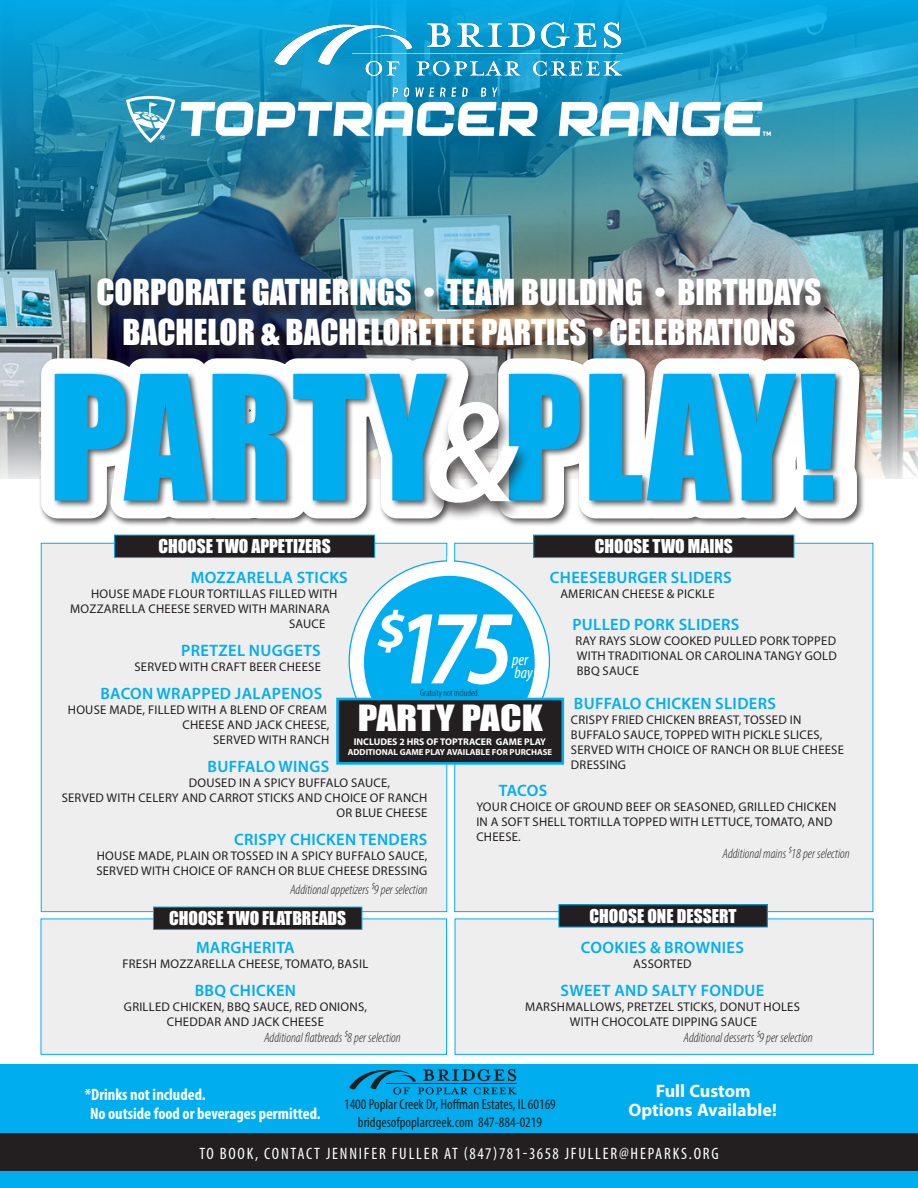
<style>
.page{position:relative;width:918px;height:1188px;background:#fff}
.page>*{position:absolute;margin:0;border:0;box-sizing:border-box;transform-origin:0 0}
.t1{font:160.2px "Impact";color:#00aeef}
.t2{font:italic 600 106.05px "Myriad Pro";color:#fff;scale:.86 1}
.t3{font:33.15px "Impact";color:#fff;scale:1.18 1}
.t4{font:32.85px/39.5px "Impact";color:#fff;text-align:center}
.t5{font:700 25.2px/18.5px "Myriad Arabic";color:#fff;text-align:center}
.t6{font:17.55px "Impact";color:#fff}
.t7{font:600 16.5px "Myriad Pro";letter-spacing:.02em;color:#00aeef}
.t8{font:condensed 16.5px "Myriad Pro";letter-spacing:.11em;color:#fff}
.t9{font:700 condensed 16.5px/19.8px "Myriad Pro";color:#fff}
.t10{font:italic condensed 16.5px/12.6px "Myriad Pro";color:#fff}
.t11{font:condensed 14.55px/17.4px "Myriad Pro";color:#231f20;text-align:center}
.t12{font:italic 300 condensed 13.65px "Myriad Pro";color:#231f20}
.t13{font:12.6px/15.1px "Myriad Pro";letter-spacing:.02em;color:#231f20}
.t14{font:700 9.75px "Myriad Pro";color:#fff}
.t15{font:300 condensed 9.75px "Myriad Pro";color:#231f20}
.t16{font:700 8.7px "Myriad Pro";color:#fff}
.s1{font-family:"Myriad Pro";font-weight:600;font-style:italic;font-size:144.75px;color:#fff}
.s2{font-size:87.15px}
</style>
<div class="page">
<div style="left:0;top:1064px;width:918px;height:124px;background:#00aeef"></div>
<svg style="left:25px;top:446px;width:853px;height:96px"></svg>
<div style="left:52px;top:371px;width:793px;height:138px;background:#231f20;opacity:.75"></div>
<div style="left:423px;top:400px;width:110px;height:122px;background:#231f20;opacity:.75"></div>
<img style="left:0;top:0;width:918px;height:446px">
<div style="left:99px;top:281px;width:736px;height:79px;background:#231f20;opacity:.75"></div>
<img style="left:126px;top:85px;width:644px;height:58px">
<svg style="left:447px;top:535px;width:7px;height:5px"></svg>
<div style="left:40px;top:918px;width:408px;height:137px;background:#eeeeef"></div>
<div style="left:454px;top:918px;width:420px;height:137px;background:#eeeeef"></div>
<div style="left:40px;top:542px;width:408px;height:371px;background:#eeeeef"></div>
<div style="left:454px;top:542px;width:420px;height:371px;background:#eeeeef"></div>
<div style="left:114px;top:535px;width:261px;height:22px;background:#231f20"></div>
<div style="left:114px;top:535px;width:261px;height:23px;border:1px solid #00aeef"></div>
<div style="left:534px;top:535px;width:260px;height:22px;background:#231f20"></div>
<div style="left:533px;top:535px;width:261px;height:23px;border:1px solid #00aeef"></div>
<div style="left:349px;top:561px;width:200px;height:200px;background:#fff;border-radius:50%"></div>
<div style="left:364px;top:576px;width:171px;height:173px;background:#00aeef;border-radius:50%"></div>
<div style="left:338px;top:699px;width:225px;height:64px;background:#231f20"></div>
<div style="left:336px;top:698px;width:228px;height:67px;border:3px solid #00aeef"></div>
<div style="left:153px;top:907px;width:209px;height:22px;background:#231f20"></div>
<div style="left:153px;top:907px;width:209px;height:23px;border:1px solid #00aeef"></div>
<div style="left:559px;top:905px;width:208px;height:22px;background:#231f20"></div>
<div style="left:558px;top:904px;width:210px;height:24px;border:1px solid #00aeef"></div>
<svg style="left:349px;top:1069px;width:168px;height:26px"></svg>
<img style="left:274px;top:22px;width:348px;height:53px">
<div style="left:0;top:1133px;width:918px;height:38px;background:#231f20"></div>
<p class="t4" style="left:96px;top:272px;width:727px">CORPORATE GATHERINGS • TEAM BUILDING • BIRTHDAYS<br>BACHELOR &amp; BACHELORETTE PARTIES • CELEBRATIONS</p>
<p class="t1" style="left:48px;top:313px;width:792px">PARTY <span class="s1">&amp;</span>PLAY!</p>
<p class="t6" style="left:158px;top:533px;width:174px">CHOOSE TWO APPETIZERS</p>
<p class="t6" style="left:595px;top:533px;width:140px">CHOOSE TWO MAINS</p>
<p class="t7" style="left:191px;top:567px;width:159px">MOZZARELLA STICKS</p>
<p class="t13" style="left:91px;top:586px;width:248px">HOUSE MADE FLOUR TORTILLAS FILLED WITH</p>
<p class="t13" style="left:70px;top:601px;width:261px">MOZZARELLA CHEESE SERVED WITH MARINARA</p>
<p class="t13" style="left:289px;top:616px;width:38px">SAUCE</p>
<p class="t7" style="left:181px;top:640px;width:141px">PRETZEL NUGGETS</p>
<p class="t13" style="left:134px;top:659px;width:188px">SERVED WITH CRAFT BEER CHEESE</p>
<p class="t7" style="left:100px;top:683px;width:223px">BACON WRAPPED JALAPENOS</p>
<p class="t13" style="left:68px;top:702px;width:263px;text-align:right">HOUSE MADE, FILLED WITH A BLEND OF CREAM<br>CHEESE AND JACK CHEESE,<br>SERVED WITH RANCH</p>
<p class="t7" style="left:208px;top:756px;width:123px">BUFFALO WINGS</p>
<p class="t13" style="left:189px;top:775px;width:203px">DOUSED IN A SPICY BUFFALO SAUCE,</p>
<p class="t13" style="left:62px;top:790px;width:367px">SERVED WITH CELERY AND CARROT STICKS AND CHOICE OF RANCH</p>
<p class="t13" style="left:337px;top:805px;width:92px">OR BLUE CHEESE</p>
<p class="t7" style="left:234px;top:829px;width:195px">CRISPY CHICKEN TENDERS</p>
<p class="t13" style="left:96px;top:848px;width:333px">HOUSE MADE, PLAIN OR TOSSED IN A SPICY BUFFALO SAUCE,<br>SERVED WITH CHOICE OF RANCH OR BLUE CHEESE DRESSING</p>
<p class="t12" style="left:290px;top:882px;width:139px">Additional appetizers $9 per selection</p>
<p class="t7" style="left:550px;top:567px;width:183px">CHEESEBURGER SLIDERS</p>
<p class="t13" style="left:560px;top:586px;width:156px">AMERICAN CHEESE &amp; PICKLE</p>
<p class="t7" style="left:572px;top:614px;width:169px">PULLED PORK SLIDERS</p>
<p class="t13" style="left:575px;top:633px;width:263px;text-align:justify">RAY RAYS SLOW COOKED PULLED PORK TOPPED WITH TRADITIONAL OR CAROLINA TANGY GOLD BBQ SAUCE</p>
<p class="t7" style="left:574px;top:692px;width:204px">BUFFALO CHICKEN SLIDERS</p>
<p class="t13" style="left:571px;top:712px;width:275px">CRISPY FRIED CHICKEN BREAST, TOSSED IN BUFFALO SAUCE, TOPPED WITH PICKLE SLICES, SERVED WITH CHOICE OF RANCH OR BLUE CHEESE DRESSING</p>
<p class="t2" style="left:372px;top:580px;width:166px"><span class="s2">$</span>175</p>
<p class="t10" style="left:512px;top:653px;width:22px">per bay</p>
<p class="t15" style="left:420px;top:687px;width:61px">Gratuity not included.</p>
<p class="t14" style="left:354px;top:735px;width:194px">INCLUDES 2 HRS OF TOPTRACER GAME PLAY</p>
<p class="t16" style="left:348px;top:747px;width:206px">ADDITIONAL GAME PLAY AVAILABLE FOR PURCHASE</p>
<p class="t3" style="left:358px;top:692px;width:158px">PARTY PACK</p>
<p class="t7" style="left:499px;top:780px;width:50px">TACOS</p>
<p class="t13" style="left:476px;top:799px;width:362px">YOUR CHOICE OF GROUND BEEF OR SEASONED, GRILLED CHICKEN<br>IN A SOFT SHELL TORTILLA TOPPED WITH LETTUCE, TOMATO, AND<br>CHEESE.</p>
<p class="t12" style="left:722px;top:845px;width:129px">Additional mains $18 per selection</p>
<p class="t6" style="left:169px;top:905px;width:179px">CHOOSE TWO FLATBREADS</p>
<p class="t6" style="left:590px;top:902px;width:149px">CHOOSE ONE DESSERT</p>
<p class="t7" style="left:196px;top:937px;width:100px">MARGHERITA</p>
<p class="t13" style="left:122px;top:956px;width:247px">FRESH MOZZARELLA CHEESE, TOMATO, BASIL</p>
<p class="t7" style="left:195px;top:979px;width:103px">BBQ CHICKEN</p>
<p class="t13" style="left:124px;top:999px;width:245px;text-align:center">GRILLED CHICKEN, BBQ SAUCE, RED ONIONS,<br>CHEDDAR AND JACK CHEESE</p>
<p class="t12" style="left:264px;top:1030px;width:138px">Additional flatbreads $8 per selection</p>
<p class="t7" style="left:581px;top:937px;width:165px">COOKIES &amp; BROWNIES</p>
<p class="t13" style="left:633px;top:956px;width:60px">ASSORTED</p>
<p class="t7" style="left:561px;top:979px;width:205px">SWEET AND SALTY FONDUE</p>
<p class="t13" style="left:525px;top:999px;width:276px;text-align:center">MARSHMALLOWS, PRETZEL STICKS, DONUT HOLES<br>WITH CHOCOLATE DIPPING SAUCE</p>
<p class="t12" style="left:683px;top:1030px;width:131px">Additional desserts $9 per selection</p>
<p class="t9" style="left:90px;top:1084px;width:232px;text-indent:-5px">*Drinks not included.<br>No outside food or beverages permitted.</p>
<p class="t5" style="left:629px;top:1079px;width:151px">Full Custom<br>Options Available!</p>
<p class="t11" style="left:344px;top:1096px;width:213px">1400 Poplar Creek Dr, Hoffman Estates, IL 60169 bridgesofpoplarcreek.com 847-884-0219</p>
<p class="t8" style="left:199px;top:1143px;width:521px">TO BOOK, CONTACT JENNIFER FULLER AT (847)781-3658 JFULLER@HEPARKS.ORG</p>
</div>
